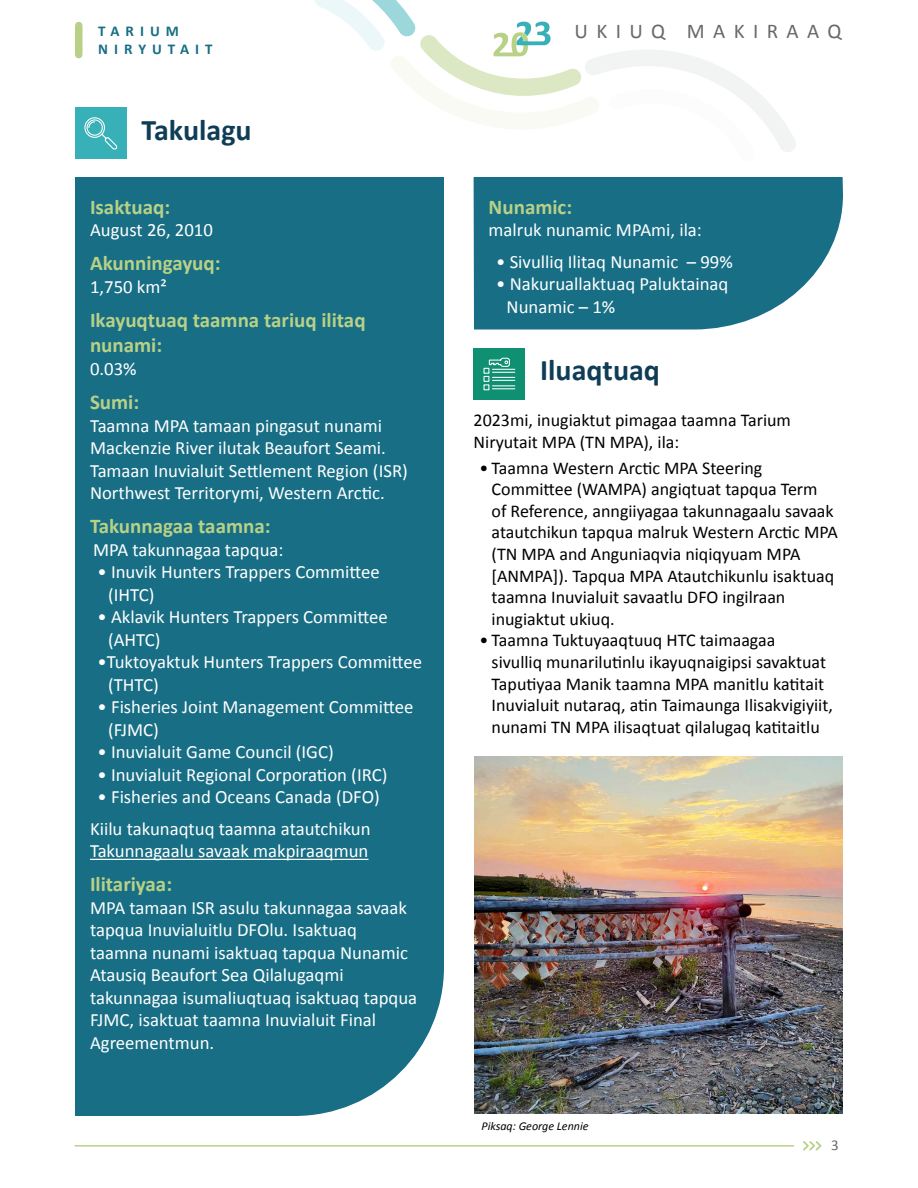
<style>
.page{position:relative;width:918px;height:1188px;background:#fff}
.page>*{position:absolute;margin:0;border:0;box-sizing:border-box;transform-origin:0 0}
.t1{font:700 30px "Calibri";color:#0f3d56}
.t2{font:700 21px/25.2px "Calibri";color:#b8d187}
.t3{font:21px "Calibri";letter-spacing:.4em;color:#686868}
.t4{font:18.75px/22.5px "Calibri";color:#fff}
.t5{font:18px/21.6px "Calibri";color:#000}
.t6{font:700 15px/18px "Calibri";letter-spacing:.4em;color:#176e85}
.t7{font:15px "Calibri";color:#686868}
.t8{font:italic 12px "Calibri";color:#000}
</style>
<div class="page">
<svg style="left:315px;top:0;width:481px;height:152px"></svg>
<div style="left:75px;top:26px;width:7px;height:29px;background:#b8d187"></div>
<hr style="left:75px;top:1145px;width:719px;height:2px;background:#b8d187">
<svg style="left:803px;top:1141px;width:18px;height:9px"></svg>
<div style="left:75px;top:177px;width:369px;height:939px;background:#176e85"></div>
<div style="left:75px;top:108px;width:52px;height:51px;background:#38b0b8"></div>
<svg style="left:84px;top:117px;width:34px;height:33px"></svg>
<hr style="left:90px;top:859px;width:279px;height:1px;background:#fff">
<svg style="left:474px;top:177px;width:369px;height:153px;background:#29798e"></svg>
<div style="left:474px;top:348px;width:51px;height:52px;background:#0f9072"></div>
<svg style="left:483px;top:357px;width:33px;height:34px"></svg>
<img style="left:474px;top:756px;width:369px;height:357px">
<p class="t6" style="left:98px;top:22px;width:116px">TARIUM<br>NIRYUTAIT</p>
<p class="t3" style="left:574px;top:17px;width:269px">UKIUQ MAKIRAAQ</p>
<h1 class="t1" style="left:142px;top:109px;width:112px">Takulagu</h1>
<p class="t2" style="left:90px;top:193px;width:82px">Isaktuaq:</p>
<p class="t4" style="left:90px;top:218px;width:124px">August 26, 2010</p>
<p class="t2" style="left:90px;top:250px;width:132px">Akunningayuq:</p>
<p class="t4" style="left:90px;top:275px;width:78px">1,750 km²</p>
<p class="t2" style="left:90px;top:307px;width:277px">Ikayuqtuaq taamna tariuq ilitaq nunami:</p>
<p class="t4" style="left:90px;top:357px;width:48px">0.03%</p>
<p class="t2" style="left:90px;top:389px;width:51px">Sumi:</p>
<p class="t4" style="left:90px;top:414px;width:319px">Taamna MPA tamaan pingasut nunami Mackenzie River ilutak Beaufort Seami.<br>Tamaan Inuvialuit Settlement Region (ISR)<br>Northwest Territorymi, Western Arctic.</p>
<p class="t2" style="left:90px;top:513px;width:182px">Takunnagaa taamna:</p>
<p class="t4" style="left:93px;top:538px;width:192px">MPA takunnagaa tapqua:</p>
<p class="t4" style="left:108px;top:560px;width:273px;text-indent:-10px">• Inuvik Hunters Trappers Committee (IHTC)</p>
<p class="t4" style="left:108px;top:605px;width:281px;text-indent:-10px">• Aklavik Hunters Trappers Committee (AHTC)</p>
<p class="t4" style="left:108px;top:650px;width:316px;text-indent:-10px">•Tuktoyaktuk Hunters Trappers Committee (THTC)</p>
<p class="t4" style="left:108px;top:695px;width:307px;text-indent:-10px">• Fisheries Joint Management Committee (FJMC)</p>
<p class="t4" style="left:98px;top:740px;width:238px">• Inuvialuit Game Council (IGC)</p>
<p class="t4" style="left:98px;top:763px;width:291px">• Inuvialuit Regional Corporation (IRC)</p>
<p class="t4" style="left:90px;top:781px;width:291px;line-height:31.5px;text-align:center">• Fisheries and Oceans Canada (DFO)<br>Kiilu takunaqtuq taamna atautchikun</p>
<p class="t4" style="left:90px;top:839px;width:280px">Takunnagaalu savaak makpiraaqmun</p>
<p class="t2" style="left:90px;top:871px;width:84px">Ilitariyaa:</p>
<p class="t4" style="left:90px;top:896px;width:329px">MPA tamaan ISR asulu takunnagaa savaak tapqua Inuvialuitlu DFOlu. Isaktuaq taamna nunami isaktuaq tapqua Nunamic Atausiq Beaufort Sea Qilalugaqmi takunnagaa isumaliuqtuaq isaktuaq tapqua FJMC, isaktuat taamna Inuvialuit Final Agreementmun.</p>
<p class="t2" style="left:489px;top:193px;width:85px">Nunamic:</p>
<p class="t4" style="left:489px;top:218px;width:215px">malruk nunamic MPAmi, ila:</p>
<p class="t4" style="left:496px;top:250px;width:238px">• Sivulliq Ilitaq Nunamic – 99%</p>
<p class="t4" style="left:507px;top:272px;width:223px;text-indent:-10px">• Nakuruallaktuaq Paluktainaq<br>Nunamic – 1%</p>
<h1 class="t1" style="left:540px;top:349px;width:121px">Iluaqtuaq</h1>
<p class="t5" style="left:474px;top:409px;width:319px">2023mi, inugiaktut pimagaa taamna Tarium<br>Niryutait MPA (TN MPA), ila:</p>
<p class="t5" style="left:492px;top:456px;width:348px;text-indent:-12px">• Taamna Western Arctic MPA Steering Committee (WAMPA) angiqtuat tapqua Term<br>of Reference, anngiiyagaa takunnagaalu savaak atautchikun tapqua malruk Western Arctic MPA (TN MPA and Anguniaqvia niqiqyuam MPA [ANMPA]). Tapqua MPA Atautchikunlu isaktuaq taamna Inuvialuit savaatlu DFO ingilraan inugiaktut ukiuq.</p>
<p class="t5" style="left:492px;top:629px;width:343px;text-indent:-12px">• Taamna Tuktuyaaqtuuq HTC taimaagaa<br>sivulliq munarilutinlu ikayuqnaigipsi savaktuat Taputiyaa Manik taamna MPA manitlu katitait Inuvialuit nutaraq, atin Taimaunga Ilisakvigiyiit, nunami TN MPA ilisaqtuat qilalugaq katitaitlu</p>
<p class="t8" style="left:482px;top:1117px;width:109px">Piksaq: George Lennie</p>
<p class="t7" style="left:831px;top:1134px;width:9px">3</p>
</div>
